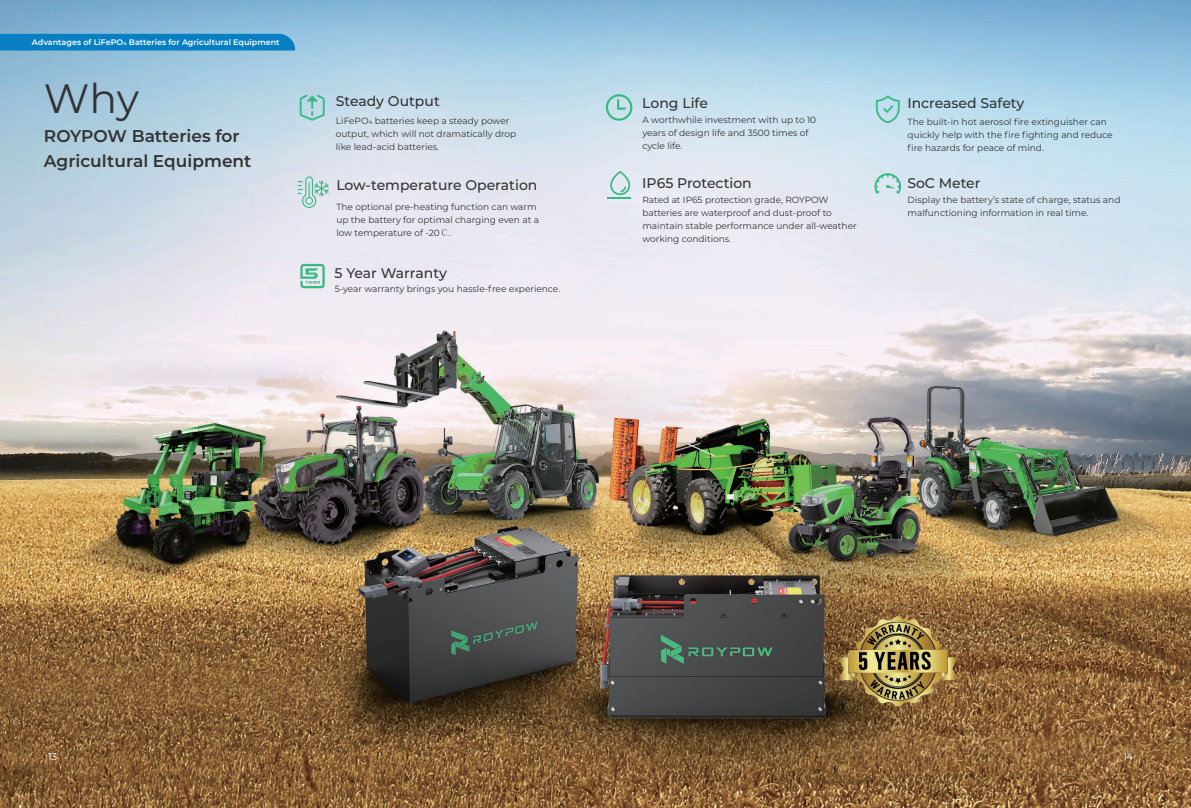
<style>
.page{position:relative;width:1191px;height:808px;background:#fff}
.page>*{position:absolute;margin:0;border:0;box-sizing:border-box;transform-origin:0 0}
.t1{font:41px "Montserrat";color:#333334}
.t2{font:600 17px/25px "Montserrat";color:#333334}
.t3{font:500 14px "Montserrat";color:#333334}
.t4{font:10px "Montserrat";color:#fff}
.t5{font:9px/13px "Montserrat";color:#333334}
.t6{font:600 8px "Montserrat";color:#fff}
.s1{font-family:"Adobe Song Std";font-weight:300}
</style>
<div class="page">
<img style="left:0;top:0;width:1191px;height:808px">
<svg style="left:300px;top:264px;width:25px;height:24px"></svg>
<svg style="left:300px;top:95px;width:25px;height:26px"></svg>
<svg style="left:606px;top:94px;width:26px;height:27px"></svg>
<img style="left:838px;top:616px;width:119px;height:90px">
<svg style="left:607px;top:171px;width:24px;height:28px"></svg>
<svg style="left:875px;top:95px;width:24px;height:28px"></svg>
<svg style="left:297px;top:175px;width:32px;height:34px"></svg>
<svg style="left:873px;top:172px;width:29px;height:22px"></svg>
<svg style="left:0;top:34px;width:295px;height:17px;background:#0e81c3"></svg>
<p class="t6" style="left:32px;top:37px;width:249px">Advantages of LiFePO4 Batteries for Agricultural Equipment</p>
<h1 class="t1" style="left:44px;top:70px;width:97px">Why</h1>
<h2 class="t2" style="left:44px;top:123px;width:209px">ROYPOW Batteries for<br>Agricultural Equipment</h2>
<h3 class="t3" style="left:336px;top:91px;width:106px">Steady Output</h3>
<h3 class="t3" style="left:642px;top:93px;width:67px">Long Life</h3>
<h3 class="t3" style="left:907px;top:93px;width:119px">Increased Safety</h3>
<p class="t5" style="left:336px;top:114px;width:182px">LiFePO4 batteries keep a steady power output, which will not dramatically drop like lead-acid batteries.</p>
<p class="t5" style="left:642px;top:113px;width:175px">A worthwhile investment with up to 10 years of design life and 3500 times of cycle life.</p>
<p class="t5" style="left:907px;top:115px;width:207px">The built-in hot aerosol fire extinguisher can quickly help with the fire fighting and reduce fire hazards for peace of mind.</p>
<h3 class="t3" style="left:336px;top:175px;width:203px">Low-temperature Operation</h3>
<p class="t5" style="left:336px;top:200px;width:204px">The optional pre-heating function can warm up the battery for optimal charging even at a low temperature of -20<span class="s1">℃</span>.</p>
<h3 class="t3" style="left:642px;top:173px;width:111px">IP65 Protection</h3>
<p class="t5" style="left:642px;top:193px;width:216px">Rated at IP65 protection grade, ROYPOW batteries are waterproof and dust-proof to maintain stable performance under all-weather working conditions.</p>
<h3 class="t3" style="left:907px;top:173px;width:75px">SoC Meter</h3>
<p class="t5" style="left:907px;top:193px;width:214px">Display the battery’s state of charge, status and malfunctioning information in real time.</p>
<h3 class="t3" style="left:334px;top:263px;width:114px">5 Year Warranty</h3>
<p class="t5" style="left:335px;top:282px;width:227px">5-year warranty brings you hassle-free experience.</p>
<p class="t4" style="left:48px;top:750px;width:11px">13</p>
<p class="t4" style="left:1123px;top:750px;width:12px">14</p>
</div>
